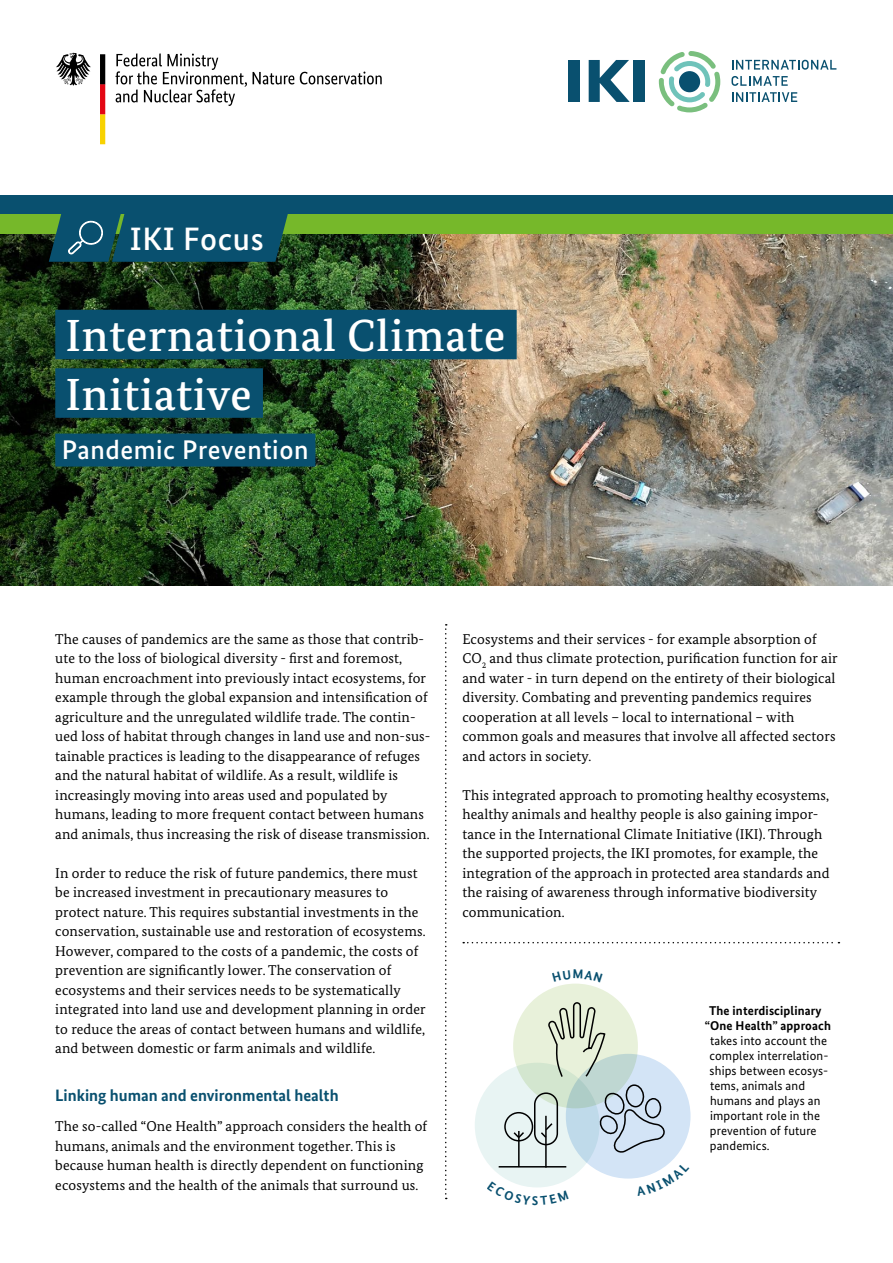
<style>
.page{position:relative;width:893px;height:1263px;background:#fff}
.page>*{position:absolute;margin:0;border:0;box-sizing:border-box;transform-origin:0 0}
.t1{font:500 45px/58.5px "Bundes Serif";letter-spacing:.02em;color:#fff}
.t2{font:500 32.4px "Bundes Sans";letter-spacing:.02em;color:#fff}
.t3{font:500 27px "Bundes Sans";letter-spacing:.02em;color:#fff}
.t4{font:700 16.5px "Bundes Sans";color:#09506f}
.t5{font:14.25px/19.5px "Bundes Serif";letter-spacing:.01em;color:#000}
.t6{font:12.75px "Bundes Sans";letter-spacing:.01em;color:#000}
.t7{font:700 12.75px "Bundes Sans";letter-spacing:.01em;color:#000}
</style>
<div class="page">
<img style="left:0;top:234px;width:893px;height:351px">
<div style="left:55px;top:310px;width:462px;height:49px;background:#09506f"></div>
<div style="left:55px;top:368px;width:208px;height:50px;background:#09506f"></div>
<div style="left:0;top:195px;width:893px;height:19px;background:#09506f"></div>
<div style="left:0;top:214px;width:893px;height:20px;background:#76b82a"></div>
<div style="left:55px;top:434px;width:260px;height:33px;background:#09506f"></div>
<svg style="left:445px;top:624px;width:2px;height:575px"></svg>
<svg style="left:48px;top:214px;width:240px;height:48px;background:#11546b"></svg>
<svg style="left:463px;top:942px;width:376px;height:1px"></svg>
<div style="left:513px;top:983px;width:125px;height:125px;background:#e8f1da;border-radius:50%"></div>
<div style="left:475px;top:1063px;width:124px;height:124px;background:#e8f4f3;border-radius:50%"></div>
<div style="left:566px;top:1054px;width:124px;height:124px;background:#d3e4f6;border-radius:50%"></div>
<div style="left:504px;top:1112px;width:29px;height:29px;border:2px solid #000;border-radius:50%"></div>
<div style="left:534px;top:1092px;width:24px;height:53px;border:2px solid #000;border-radius:11px"></div>
<hr style="left:518px;top:1131px;width:2px;height:36px;background:#000">
<hr style="left:545px;top:1116px;width:2px;height:51px;background:#000">
<svg style="left:539px;top:995px;width:127px;height:159px"></svg>
<svg style="left:512px;top:1131px;width:14px;height:8px"></svg>
<hr style="left:499px;top:1166px;width:67px;height:1px;background:#000">
<svg style="left:115px;top:53px;width:267px;height:53px"></svg>
<svg style="left:56px;top:53px;width:35px;height:33px"></svg>
<svg style="left:100px;top:54px;width:5px;height:90px"></svg>
<div style="left:568px;top:60px;width:11px;height:42px;background:#09506f"></div>
<svg style="left:589px;top:60px;width:41px;height:42px"></svg>
<div style="left:634px;top:60px;width:11px;height:42px;background:#09506f"></div>
<svg style="left:732px;top:60px;width:104px;height:10px"></svg>
<svg style="left:731px;top:76px;width:57px;height:10px"></svg>
<svg style="left:732px;top:92px;width:65px;height:10px"></svg>
<svg style="left:659px;top:51px;width:61px;height:61px"></svg>
<svg style="left:510px;top:1181px;width:54px;height:7px"></svg>
<svg style="left:636px;top:1162px;width:34px;height:16px"></svg>
<p class="t2" style="left:130px;top:219px;width:136px">IKI Focus</p>
<p class="t1" style="left:66px;top:306px;width:441px">International Climate<br>Initiative</p>
<p class="t3" style="left:62px;top:433px;width:248px">Pandemic Prevention</p>
<p class="t5" style="left:55px;top:629px;width:377px">The causes of pandemics are the same as those that contrib&shy;ute to the loss of biological diversity - first and foremost, human encroachment into previously intact ecosystems, for example through the global expansion and intensification of agriculture and the unregulated wildlife trade. The contin&shy;ued loss of habitat through changes in land use and non-sus&shy;tainable practices is leading to the disappearance of refuges and the natural habitat of wildlife. As a result, wildlife is increasingly moving into areas used and populated by humans, leading to more frequent contact between humans and animals, thus increasing the risk of disease transmission.</p>
<p class="t5" style="left:55px;top:863px;width:372px">In order to reduce the risk of future pandemics, there must be increased investment in precautionary measures to protect nature. This requires substantial investments in the conservation, sustainable use and restoration of ecosystems.<br>However, compared to the costs of a pandemic, the costs of prevention are significantly lower. The conservation of ecosystems and their services needs to be systematically integrated into land use and development planning in order to reduce the areas of contact between humans and wildlife, and between domestic or farm animals and wildlife.</p>
<h1 class="t4" style="left:55px;top:1085px;width:285px">Linking human and environmental health</h1>
<p class="t5" style="left:55px;top:1116px;width:374px">The so-called “One Health” approach considers the health of humans, animals and the environment together. This is because human health is directly dependent on functioning ecosystems and the health of the animals that surround us.</p>
<p class="t5" style="left:462px;top:629px;width:377px">Ecosystems and their services - for example absorption of CO<sub>2</sub> and thus climate protection, purification function for air and water - in turn depend on the entirety of their biological diversity. Combating and preventing pandemics requires cooperation at all levels – local to international – with common goals and measures that involve all affected sectors and actors in society.</p>
<p class="t5" style="left:462px;top:785px;width:369px">This integrated approach to promoting healthy ecosystems, healthy animals and healthy people is also gaining impor&shy;tance in the International Climate Initiative (IKI). Through the supported projects, the IKI promotes, for example, the integration of the approach in protected area standards and the raising of awareness through informative biodiversity communication.</p>
<p class="t7" style="left:709px;top:1003px;width:114px">The interdisciplinary</p>
<p class="t7" style="left:705px;top:1018px;width:128px">“One Health” approach</p>
<p class="t6" style="left:710px;top:1033px;width:119px">takes into account the</p>
<p class="t6" style="left:709px;top:1048px;width:120px">complex interrelation-</p>
<p class="t6" style="left:710px;top:1063px;width:120px">ships between ecosys-</p>
<p class="t6" style="left:710px;top:1078px;width:97px">tems, animals and</p>
<p class="t6" style="left:710px;top:1093px;width:112px">humans and plays an</p>
<p class="t6" style="left:710px;top:1108px;width:112px">important role in the</p>
<p class="t6" style="left:710px;top:1123px;width:108px">prevention of future</p>
<p class="t6" style="left:710px;top:1138px;width:61px">pandemics.</p>
</div>
